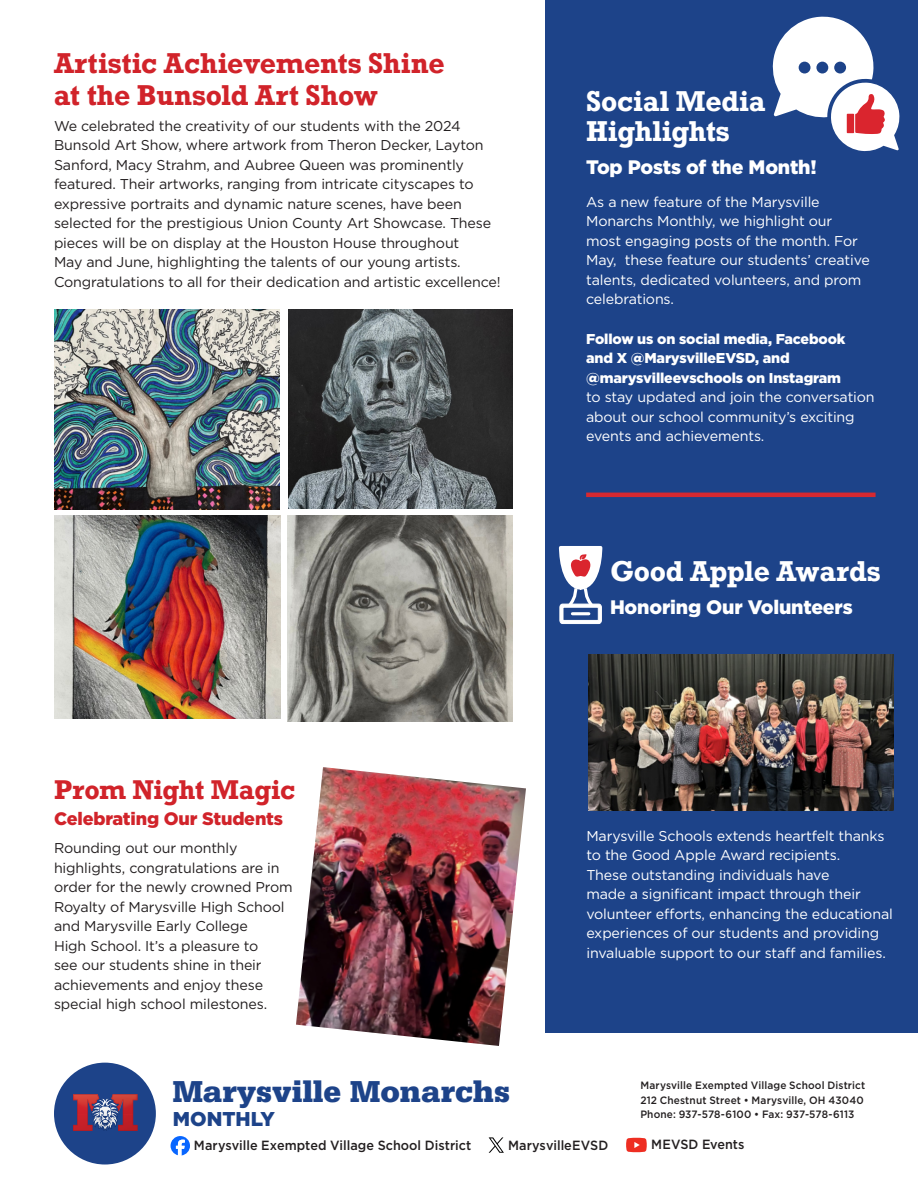
<style>
.page{position:relative;width:918px;height:1188px;background:#fff}
.page>*{position:absolute;margin:0;border:0;box-sizing:border-box;transform-origin:0 0}
.t1{font:900 31.95px "Serifa Std";color:#1d4389}
.t2{font:700 27px/31.5px "Rockwell";letter-spacing:-.005em;color:#d1232a}
.t3{font:700 27px/30px "Rockwell";letter-spacing:-.01em;color:#fff}
.t4{font:700 25.5px "Rockwell";letter-spacing:-.015em;color:#d1232a}
.t5{font:900 19.95px "Gotham";color:#1d4389}
.t6{font:900 19.5px "Gotham";letter-spacing:-.01em;color:#fff}
.t7{font:900 18px "Gotham";letter-spacing:-.01em;color:#d1232a}
.t8{font:14.25px/19.5px "Gotham";letter-spacing:-.01em;color:#231f20}
.t9{font:14.25px/19.5px "Gotham";letter-spacing:-.01em;color:#fff}
.t10{font:500 13.35px "Gotham";letter-spacing:.005em;color:#231f20;scale:.95 1}
.t11{font:500 10.65px "Gotham";letter-spacing:.01em;color:#231f20;scale:.95 1}
.s1{font-weight:900}
</style>
<div class="page">
<div style="left:545px;top:0;width:373px;height:1032px;background:#1d4389"></div>
<div style="left:54px;top:1063px;width:102px;height:102px;background:#1d4389;border-radius:50%"></div>
<svg style="left:73px;top:1094px;width:64px;height:37px"></svg>
<img style="left:73px;top:1094px;width:26px;height:20px">
<svg style="left:171px;top:1136px;width:19px;height:20px"></svg>
<svg style="left:626px;top:1138px;width:21px;height:14px"></svg>
<svg style="left:489px;top:1137px;width:15px;height:16px"></svg>
<img style="left:589px;top:655px;width:305px;height:155px">
<img style="left:296px;top:767px;width:230px;height:279px">
<img style="left:54px;top:310px;width:226px;height:199px">
<img style="left:288px;top:310px;width:225px;height:199px">
<img style="left:54px;top:516px;width:227px;height:203px">
<img style="left:287px;top:516px;width:225px;height:205px">
<svg style="left:772px;top:16px;width:128px;height:136px"></svg>
<div style="left:847px;top:114px;width:7px;height:19px;background:#da252e"></div>
<div style="left:799px;top:62px;width:12px;height:12px;background:#1d4389;border-radius:50%"></div>
<div style="left:816px;top:62px;width:12px;height:12px;background:#1d4389;border-radius:50%"></div>
<div style="left:834px;top:62px;width:12px;height:12px;background:#1d4389;border-radius:50%"></div>
<svg style="left:558px;top:548px;width:45px;height:76px"></svg>
<hr style="left:586px;top:493px;width:290px;height:4px;background:#d62931">
<p class="t2" style="left:54px;top:47px;width:392px">Artistic Achievements Shine at the Bunsold Art Show</p>
<p class="t8" style="left:54px;top:116px;width:448px">We celebrated the creativity of our students with the 2024<br>Bunsold Art Show, where artwork from Theron Decker, Layton Sanford, Macy Strahm, and Aubree Queen was prominently featured. Their artworks, ranging from intricate cityscapes to expressive portraits and dynamic nature scenes, have been selected for the prestigious Union County Art Showcase. These pieces will be on display at the Houston House throughout<br>May and June, highlighting the talents of our young artists.<br>Congratulations to all for their dedication and artistic excellence!</p>
<p class="t4" style="left:54px;top:773px;width:243px">Prom Night Magic</p>
<p class="t7" style="left:54px;top:807px;width:231px">Celebrating Our Students</p>
<p class="t8" style="left:54px;top:838px;width:240px">Rounding out our monthly highlights, congratulations are in order for the newly crowned Prom<br>Royalty of Marysville High School and Marysville Early College<br>High School. It’s a pleasure to<br>see our students shine in their achievements and enjoy these special high school milestones.</p>
<p class="t3" style="left:586px;top:85px;width:181px">Social Media<br>Highlights</p>
<p class="t6" style="left:586px;top:153px;width:232px">Top Posts of the Month!</p>
<p class="t9" style="left:586px;top:191px;width:285px">As a new feature of the Marysville Monarchs Monthly, we highlight our most engaging posts of the month. For May, these feature our students’ creative talents, dedicated volunteers, and prom celebrations.</p>
<p class="t9" style="left:586px;top:329px;width:290px"><span class="s1">Follow us on social media, Facebook and X @MarysvilleEVSD, and @marysvilleevschools on Instagram<br></span>to stay updated and join the conversation about our school community’s exciting events and achievements.</p>
<p class="t3" style="left:610px;top:555px;width:272px">Good Apple Awards</p>
<p class="t6" style="left:610px;top:593px;width:244px">Honoring Our Volunteers</p>
<p class="t9" style="left:586px;top:825px;width:308px">Marysville Schools extends heartfelt thanks to the Good Apple Award recipients.<br>These outstanding individuals have<br>made a significant impact through their volunteer efforts, enhancing the educational experiences of our students and providing invaluable support to our staff and families.</p>
<p class="t1" style="left:173px;top:1072px;width:339px">Marysville Monarchs</p>
<p class="t11" style="left:640px;top:1078px;width:238px">Marysville Exempted Village School District</p>
<p class="t11" style="left:640px;top:1093px;width:237px">212 Chestnut Street • Marysville, OH 43040</p>
<p class="t11" style="left:640px;top:1107px;width:227px">Phone: 937-578-6100 • Fax: 937-578-6113</p>
<p class="t5" style="left:173px;top:1105px;width:104px">MONTHLY</p>
<p class="t10" style="left:194px;top:1137px;width:294px">Marysville Exempted Village School District</p>
<p class="t10" style="left:508px;top:1137px;width:107px">MarysvilleEVSD</p>
<p class="t10" style="left:651px;top:1136px;width:100px">MEVSD Events</p>
</div>
